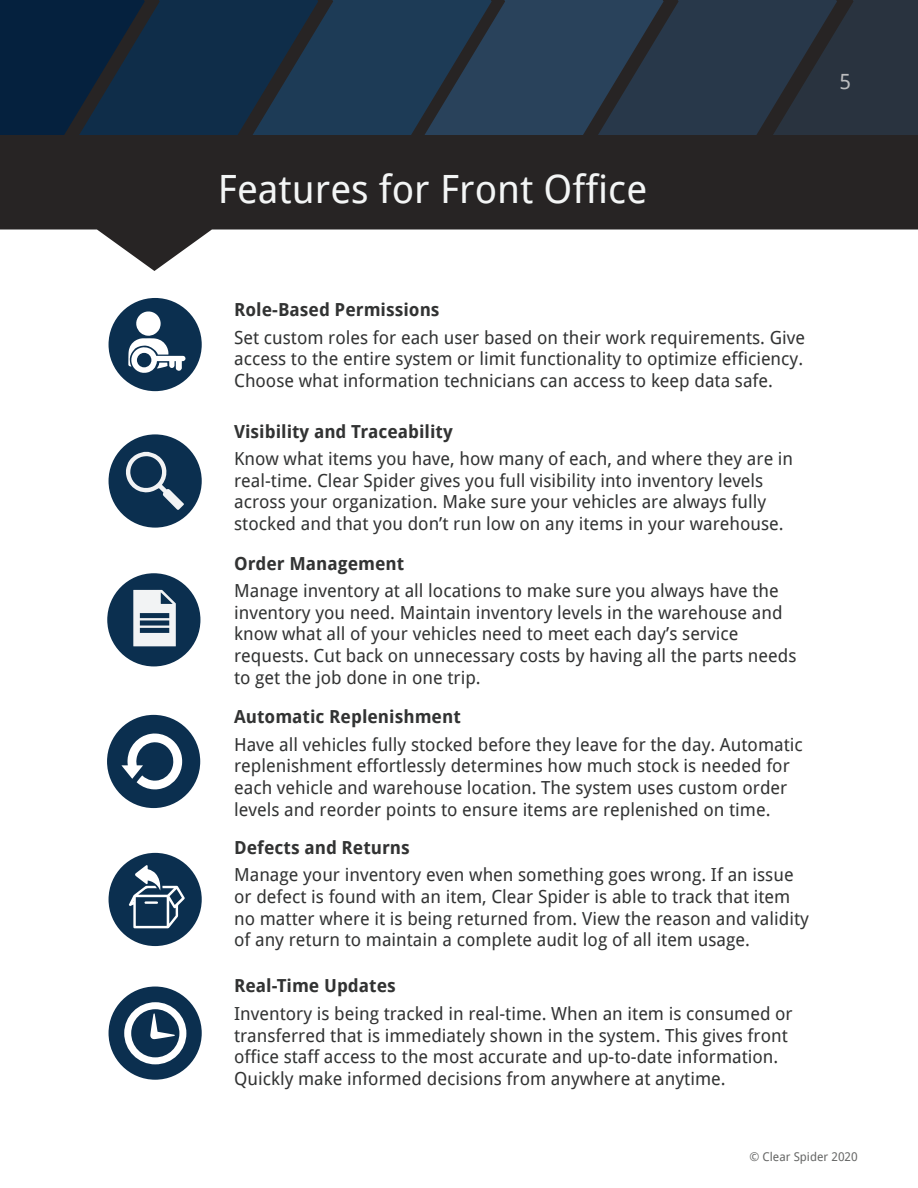
<style>
.page{position:relative;width:918px;height:1188px;background:#fff}
.page>*{position:absolute;margin:0;border:0;box-sizing:border-box;transform-origin:0 0}
.t1{font:39px "Droid Sans";color:#f3f5f5}
.t2{font:21px "Droid Sans";color:#bcbdbf}
.t3{font:18px/21.6px "Droid Sans";color:#323333}
.t4{font:700 18px "Droid Sans";color:#323333}
.t5{font:12px "Droid Sans";color:#666766}
</style>
<div class="page">
<svg style="left:0;top:135px;width:918px;height:136px;fill:#272424"></svg>
<svg style="left:0;top:0;width:918px;height:135px;background:#1d3349"></svg>
<div style="left:109px;top:298px;width:93px;height:93px;background:#0b2f4f;border-radius:50%"></div>
<div style="left:109px;top:853px;width:93px;height:93px;background:#0b2f4f;border-radius:50%"></div>
<div style="left:109px;top:434px;width:93px;height:94px;background:#0b2f4f;border-radius:50%"></div>
<div style="left:107px;top:573px;width:93px;height:93px;background:#0b2f4f;border-radius:50%"></div>
<svg style="left:126px;top:452px;width:58px;height:58px"></svg>
<div style="left:109px;top:987px;width:93px;height:93px;background:#0b2f4f;border-radius:50%"></div>
<svg style="left:133px;top:590px;width:43px;height:56px"></svg>
<svg style="left:128px;top:311px;width:58px;height:62px"></svg>
<svg style="left:124px;top:1002px;width:62px;height:62px"></svg>
<div style="left:107px;top:715px;width:93px;height:93px;background:#0b2f4f;border-radius:50%"></div>
<svg style="left:121px;top:733px;width:61px;height:56px"></svg>
<svg style="left:129px;top:865px;width:56px;height:63px"></svg>
<h1 class="t1" style="left:218px;top:162px;width:431px">Features for Front Office</h1>
<p class="t2" style="left:840px;top:67px;width:13px">5</p>
<p class="t4" style="left:234px;top:297px;width:207px">Role-Based Permissions</p>
<p class="t3" style="left:234px;top:326px;width:573px;text-align:justify">Set custom roles for each user based on their work requirements. Give access to the entire system or limit functionality to optimize efficiency.<br>Choose what information technicians can access to keep data safe.</p>
<p class="t4" style="left:234px;top:418px;width:220px">Visibility and Traceability</p>
<p class="t3" style="left:234px;top:447px;width:561px">Know what items you have, how many of each, and where they are in real-time. Clear Spider gives you full visibility into inventory levels across your organization. Make sure your vehicles are always fully stocked and that you don’t run low on any items in your warehouse.</p>
<p class="t4" style="left:234px;top:550px;width:172px">Order Management</p>
<p class="t3" style="left:234px;top:579px;width:564px">Manage inventory at all locations to make sure you always have the inventory you need. Maintain inventory levels in the warehouse and know what all of your vehicles need to meet each day’s service requests. Cut back on unnecessary costs by having all the parts needs to get the job done in one trip.</p>
<p class="t4" style="left:234px;top:704px;width:228px">Automatic Replenishment</p>
<p class="t3" style="left:234px;top:733px;width:570px">Have all vehicles fully stocked before they leave for the day. Automatic replenishment effortlessly determines how much stock is needed for each vehicle and warehouse location. The system uses custom order levels and reorder points to ensure items are replenished on time.</p>
<p class="t4" style="left:234px;top:834px;width:177px">Defects and Returns</p>
<p class="t3" style="left:234px;top:864px;width:576px">Manage your inventory even when something goes wrong. If an issue or defect is found with an item, Clear Spider is able to track that item no matter where it is being returned from. View the reason and validity of any return to maintain a complete audit log of all item usage.</p>
<p class="t4" style="left:234px;top:973px;width:163px">Real-Time Updates</p>
<p class="t3" style="left:234px;top:1002px;width:560px">Inventory is being tracked in real-time. When an item is consumed or transferred that is immediately shown in the system. This gives front office staff access to the most accurate and up-to-date information.<br>Quickly make informed decisions from anywhere at anytime.</p>
<p class="t5" style="left:750px;top:1148px;width:110px">© Clear Spider 2020</p>
</div>
